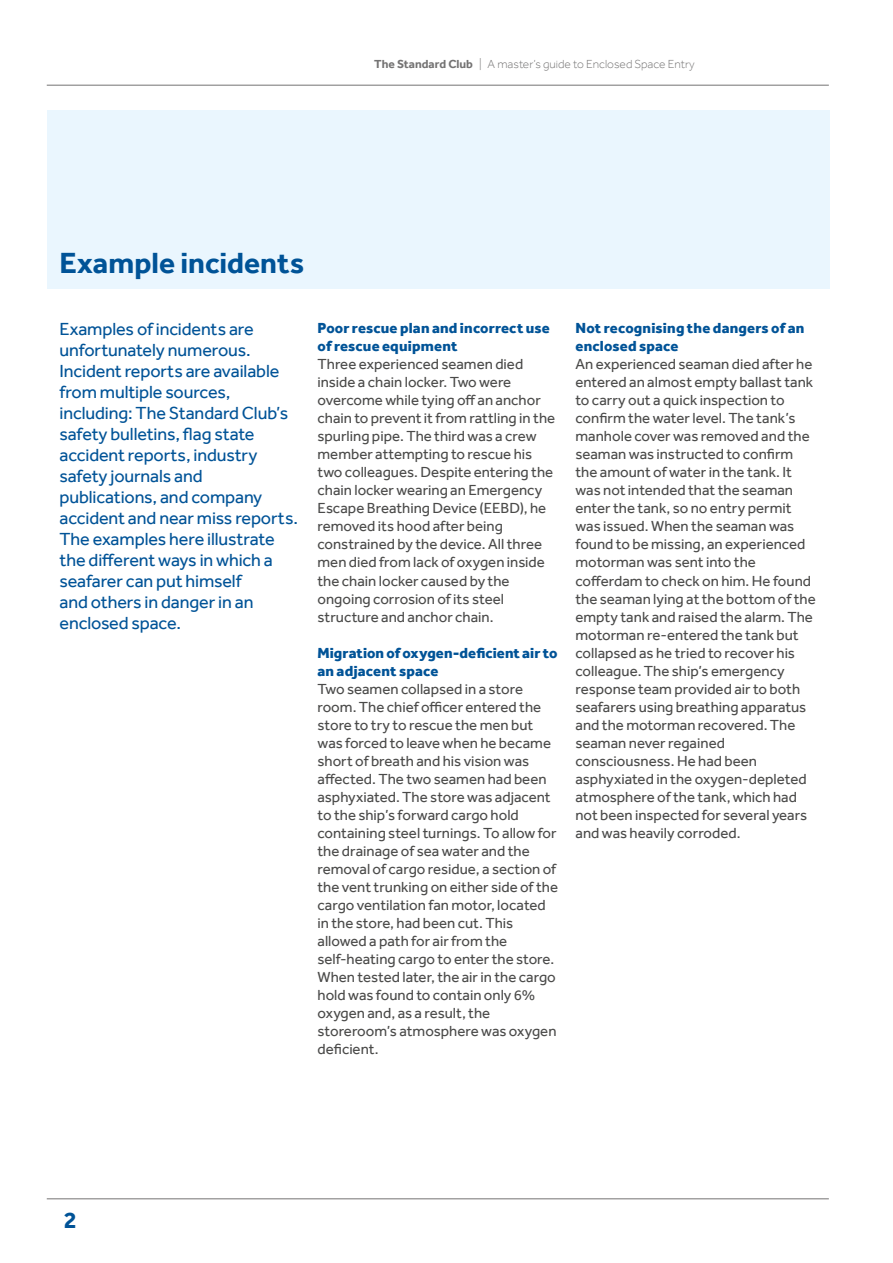
<style>
.page{position:relative;width:893px;height:1263px;background:#fff}
.page>*{position:absolute;margin:0;border:0;box-sizing:border-box;transform-origin:0 0}
.t1{font:700 30px "Effra";color:#005397}
.t2{font:700 24px "Effra";color:#005397}
.t3{font:18px/21px "Effra";letter-spacing:-.005em;color:#005397}
.t4{font:15px/18px "Effra";color:#4a4a49}
.t5{font:800 15px/18px "Effra";letter-spacing:.01em;color:#005397}
.t6{font:300 12px "Effra";color:#747373}
.s1{font-weight:700}
</style>
<div class="page">
<hr style="left:47px;top:1198px;width:782px;height:1px;background:#747373">
<div style="left:47px;top:111px;width:782px;height:178px;background:#eaf6fe"></div>
<hr style="left:47px;top:85px;width:782px;height:1px;background:#747373">
<p class="t6" style="left:374px;top:57px;width:322px"><span class="s1">The Standard Club</span> | A master’s guide to Enclosed Space Entry</p>
<h1 class="t1" style="left:60px;top:245px;width:246px">Example incidents</h1>
<p class="t3" style="left:60px;top:318px;width:240px">Examples of incidents are unfortunately numerous.<br>Incident reports are available from multiple sources, including: The Standard Club’s safety bulletins, flag state accident reports, industry safety journals and publications, and company accident and near miss reports.<br>The examples here illustrate the different ways in which a seafarer can put himself<br>and others in danger in an enclosed space.</p>
<p class="t5" style="left:317px;top:319px;width:234px">Poor rescue plan and incorrect use of rescue equipment</p>
<p class="t4" style="left:317px;top:355px;width:239px">Three experienced seamen died inside a chain locker. Two were overcome while tying off an anchor chain to prevent it from rattling in the spurling pipe. The third was a crew member attempting to rescue his two colleagues. Despite entering the chain locker wearing an Emergency Escape Breathing Device (EEBD), he removed its hood after being constrained by the device. All three men died from lack of oxygen inside the chain locker caused by the ongoing corrosion of its steel structure and anchor chain.</p>
<p class="t5" style="left:317px;top:643px;width:242px">Migration of oxygen-deficient air to an adjacent space</p>
<p class="t4" style="left:317px;top:679px;width:242px">Two seamen collapsed in a store room. The chief officer entered the store to try to rescue the men but was forced to leave when he became short of breath and his vision was affected. The two seamen had been asphyxiated. The store was adjacent to the ship’s forward cargo hold containing steel turnings. To allow for the drainage of sea water and the removal of cargo residue, a section of the vent trunking on either side of the cargo ventilation fan motor, located in the store, had been cut. This allowed a path for air from the self-heating cargo to enter the store.<br>When tested later, the air in the cargo hold was found to contain only 6% oxygen and, as a result, the storeroom’s atmosphere was oxygen deficient.</p>
<p class="t5" style="left:575px;top:319px;width:231px">Not recognising the dangers of an enclosed space</p>
<p class="t4" style="left:575px;top:355px;width:242px">An experienced seaman died after he entered an almost empty ballast tank to carry out a quick inspection to confirm the water level. The tank’s manhole cover was removed and the seaman was instructed to confirm the amount of water in the tank. It was not intended that the seaman enter the tank, so no entry permit was issued. When the seaman was found to be missing, an experienced motorman was sent into the cofferdam to check on him. He found the seaman lying at the bottom of the empty tank and raised the alarm. The motorman re-entered the tank but collapsed as he tried to recover his colleague. The ship’s emergency response team provided air to both seafarers using breathing apparatus and the motorman recovered. The seaman never regained consciousness. He had been asphyxiated in the oxygen-depleted atmosphere of the tank, which had not been inspected for several years and was heavily corroded.</p>
<h2 class="t2" style="left:64px;top:1205px;width:15px">2</h2>
</div>
